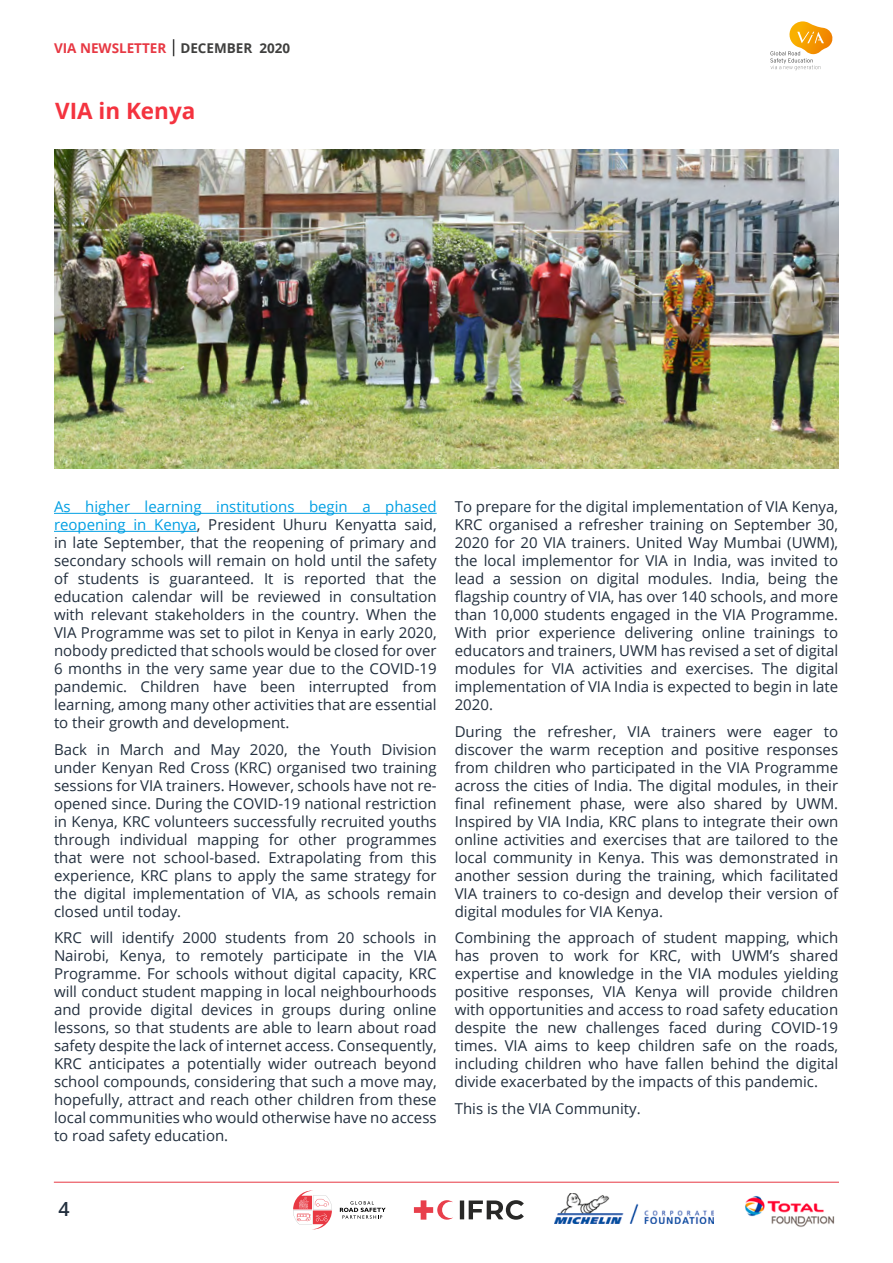
<style>
.page{position:relative;width:893px;height:1263px;background:#fff}
.page>*{position:absolute;margin:0;border:0;box-sizing:border-box;transform-origin:0 0}
.t1{font:700 22.5px "Open Sans";color:#f4333f}
.t2{font:600 19.5px "Open Sans";color:#222f3e}
.t3{font:15px/18px "Open Sans";color:#222f3e;text-align:justify}
.t4{font:700 13.5px "Open Sans";color:#e73843}
.s1{color:#3f3f3e}
.s2{color:#009fe3}
</style>
<div class="page">
<img style="left:54px;top:150px;width:785px;height:318px">
<hr style="left:54px;top:513px;width:383px;height:1px;background:#009fe3">
<hr style="left:54px;top:531px;width:143px;height:1px;background:#009fe3">
<svg style="left:173px;top:39px;width:1px;height:17px"></svg>
<img style="left:745px;top:1196px;width:90px;height:31px">
<svg style="left:414px;top:1200px;width:39px;height:20px"></svg>
<svg style="left:460px;top:1200px;width:64px;height:20px"></svg>
<svg style="left:340px;top:1201px;width:46px;height:18px"></svg>
<svg style="left:293px;top:1191px;width:39px;height:38px"></svg>
<img style="left:555px;top:1193px;width:158px;height:30px">
<hr style="left:54px;top:1182px;width:785px;height:1px;background:#e73843">
<svg style="left:770px;top:21px;width:63px;height:49px"></svg>
<p class="t4" style="left:54px;top:38px;width:238px">VIA NEWSLETTER <span class="s1">DECEMBER 2020</span></p>
<h1 class="t1" style="left:55px;top:95px;width:142px">VIA in Kenya</h1>
<p class="t3" style="left:54px;top:497px;width:384px"><span class="s2">As higher learning institutions begin a phased reopening in Kenya</span>, President Uhuru Kenyatta said, in late September, that the reopening of primary and secondary schools will remain on hold until the safety of students is guaranteed. It is reported that the education calendar will be reviewed in consultation with relevant stakeholders in the country. When the VIA Programme was set to pilot in Kenya in early 2020, nobody predicted that schools would be closed for over 6 months in the very same year due to the COVID-19 pandemic. Children have been interrupted from learning, among many other activities that are essential to their growth and development.</p>
<p class="t3" style="left:54px;top:740px;width:384px">Back in March and May 2020, the Youth Division under Kenyan Red Cross (KRC) organised two training sessions for VIA trainers. However, schools have not re&shy;opened since. During the COVID-19 national restriction in Kenya, KRC volunteers successfully recruited youths through individual mapping for other programmes that were not school-based. Extrapolating from this experience, KRC plans to apply the same strategy for the digital implementation of VIA, as schools remain closed until today.</p>
<p class="t3" style="left:54px;top:928px;width:384px">KRC will identify 2000 students from 20 schools in Nairobi, Kenya, to remotely participate in the VIA Programme. For schools without digital capacity, KRC will conduct student mapping in local neighbourhoods and provide digital devices in groups during online lessons, so that students are able to learn about road safety despite the lack of internet access. Consequently, KRC anticipates a potentially wider outreach beyond school compounds, considering that such a move may, hopefully, attract and reach other children from these local communities who would otherwise have no access to road safety education.</p>
<p class="t3" style="left:455px;top:497px;width:385px">To prepare for the digital implementation of VIA Kenya, KRC organised a refresher training on September 30, 2020 for 20 VIA trainers. United Way Mumbai (UWM), the local implementor for VIA in India, was invited to lead a session on digital modules. India, being the flagship country of VIA, has over 140 schools, and more than 10,000 students engaged in the VIA Programme.<br>With prior experience delivering online trainings to educators and trainers, UWM has revised a set of digital modules for VIA activities and exercises. The digital implementation of VIA India is expected to begin in late 2020.</p>
<p class="t3" style="left:455px;top:722px;width:385px">During the refresher, VIA trainers were eager to discover the warm reception and positive responses from children who participated in the VIA Programme across the cities of India. The digital modules, in their final refinement phase, were also shared by UWM.<br>Inspired by VIA India, KRC plans to integrate their own online activities and exercises that are tailored to the local community in Kenya. This was demonstrated in another session during the training, which facilitated VIA trainers to co-design and develop their version of digital modules for VIA Kenya.</p>
<p class="t3" style="left:455px;top:928px;width:385px">Combining the approach of student mapping, which has proven to work for KRC, with UWM’s shared expertise and knowledge in the VIA modules yielding positive responses, VIA Kenya will provide children with opportunities and access to road safety education despite the new challenges faced during COVID-19 times. VIA aims to keep children safe on the roads, including children who have fallen behind the digital divide exacerbated by the impacts of this pandemic.</p>
<p class="t3" style="left:455px;top:1099px;width:188px">This is the VIA Community.</p>
<h2 class="t2" style="left:59px;top:1196px;width:13px">4</h2>
</div>
